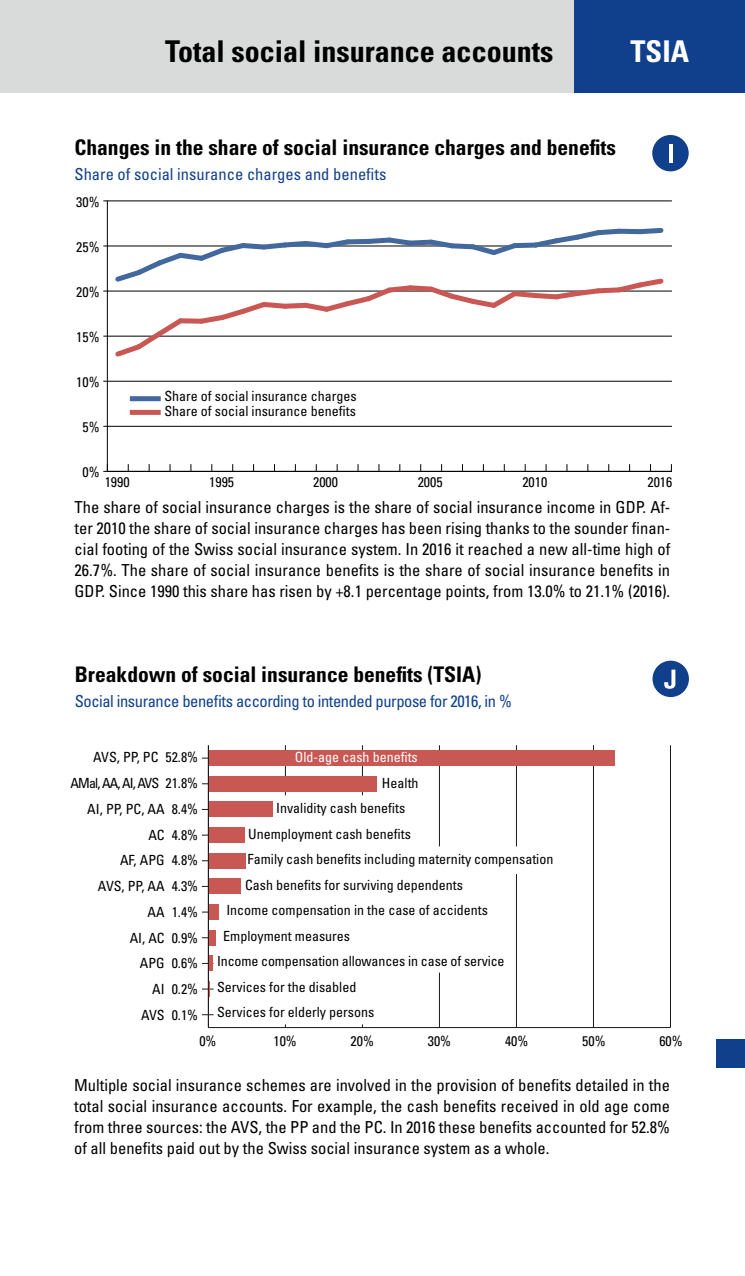
<style>
.page{position:relative;width:745px;height:1276px;background:#fff}
.page>*{position:absolute;margin:0;border:0;box-sizing:border-box;transform-origin:0 0}
._01_Titel_oben_recht{font:700 condensed 30px "Univers";color:#000}
.t1{font:700 condensed 30px "Univers";color:#fff}
._06_Titel_ohne_Einzu{font:700 condensed 21.5px "Univers";color:#000}
._00_Lauftext{font:condensed 16.5px/21px "Univers";color:#000;text-align:justify}
._10_Untertitel_blau{font:condensed 16.5px "Univers";letter-spacing:-.025em;color:#10408b}
._05_Titel_mit_Einzug{font:condensed 16.5px "Univers";color:#10408b}
._11_Fussnoten{font:condensed 14px "Univers";color:#000}
._13_Legenden{font:condensed 14px "Univers";color:#000}
._00_Lauftext-2{font:condensed 14px "Univers";color:#000}
._11_Fussnoten-2{font:condensed 14px "Univers";color:#fff}
._11_Fussnoten-3{font:condensed 14px "Univers";letter-spacing:-.06em;color:#000}
</style>
<div class="page">
<div style="left:0;top:0;width:744px;height:92px;background:#d9dada"></div>
<div style="left:716px;top:1039px;width:28px;height:28px;background:#10408b"></div>
<div style="left:574px;top:0;width:170px;height:92px;background:#10408b"></div>
<hr style="left:107px;top:201px;width:1px;height:270px;background:#000">
<hr style="left:104px;top:471px;width:567px;height:1px;background:#000">
<hr style="left:104px;top:426px;width:567px;height:1px;background:#000">
<hr style="left:104px;top:381px;width:567px;height:1px;background:#000">
<hr style="left:104px;top:336px;width:567px;height:1px;background:#000">
<hr style="left:104px;top:291px;width:567px;height:1px;background:#000">
<hr style="left:104px;top:245px;width:567px;height:1px;background:#000">
<hr style="left:104px;top:200px;width:567px;height:1px;background:#000">
<svg style="left:111px;top:227px;width:555px;height:130px"></svg>
<div style="left:132px;top:396px;width:26px;height:5px;background:#43689d"></div>
<div style="left:132px;top:410px;width:26px;height:5px;background:#c95753"></div>
<hr style="left:208px;top:1027px;width:462px;height:1px;background:#1b181c">
<hr style="left:285px;top:745px;width:1px;height:282px;background:#1b181c">
<hr style="left:362px;top:745px;width:1px;height:282px;background:#1b181c">
<hr style="left:438px;top:745px;width:1px;height:282px;background:#1b181c">
<hr style="left:515px;top:745px;width:1px;height:282px;background:#1b181c">
<hr style="left:592px;top:745px;width:1px;height:282px;background:#1b181c">
<hr style="left:669px;top:745px;width:1px;height:282px;background:#1b181c">
<div style="left:208px;top:750px;width:406px;height:16px;background:#c75853"></div>
<div style="left:208px;top:776px;width:168px;height:15px;background:#c75853"></div>
<div style="left:208px;top:801px;width:65px;height:16px;background:#c75853"></div>
<div style="left:208px;top:827px;width:37px;height:16px;background:#c75853"></div>
<div style="left:208px;top:853px;width:37px;height:15px;background:#c75853"></div>
<div style="left:208px;top:878px;width:33px;height:16px;background:#c75853"></div>
<div style="left:208px;top:904px;width:11px;height:15px;background:#c75853"></div>
<div style="left:208px;top:930px;width:7px;height:15px;background:#c75853"></div>
<div style="left:208px;top:955px;width:5px;height:16px;background:#c75853"></div>
<svg style="left:202px;top:981px;width:11px;height:15px"></svg>
<svg style="left:202px;top:1007px;width:11px;height:15px"></svg>
<hr style="left:208px;top:745px;width:1px;height:282px;background:#1b181c">
<svg style="left:217px;top:772px;width:300px;height:252px"></svg>
<div style="left:651px;top:135px;width:37px;height:36px;background:#10408b;border-radius:50%"></div>
<svg style="left:669px;top:144px;width:3px;height:19px"></svg>
<div style="left:652px;top:660px;width:36px;height:37px;background:#10408b;border-radius:50%"></div>
<svg style="left:664px;top:669px;width:11px;height:20px"></svg>
<p class="_01_Titel_oben_recht" style="left:165px;top:33px;width:389px">Total social insurance accounts</p>
<p class="t1" style="left:630px;top:33px;width:60px">TSIA</p>
<p class="_06_Titel_ohne_Einzu" style="left:74px;top:134px;width:543px">Changes in the share of social insurance charges and benefits</p>
<p class="_05_Titel_mit_Einzug" style="left:74px;top:164px;width:313px">Share of social insurance charges and benefits</p>
<p class="_13_Legenden" style="left:76px;top:193px;width:25px">30%</p>
<p class="_13_Legenden" style="left:76px;top:238px;width:25px">25%</p>
<p class="_13_Legenden" style="left:76px;top:283px;width:25px">20%</p>
<p class="_13_Legenden" style="left:76px;top:328px;width:25px">15%</p>
<p class="_13_Legenden" style="left:76px;top:373px;width:25px">10%</p>
<p class="_13_Legenden" style="left:82px;top:418px;width:19px">5%</p>
<p class="_13_Legenden" style="left:82px;top:463px;width:19px">0%</p>
<p class="_00_Lauftext-2" style="left:164px;top:387px;width:194px">Share of social insurance charges</p>
<p class="_00_Lauftext-2" style="left:164px;top:402px;width:193px">Share of social insurance benefits</p>
<p class="_13_Legenden" style="left:105px;top:473px;width:26px">1990</p>
<p class="_13_Legenden" style="left:209px;top:473px;width:26px">1995</p>
<p class="_13_Legenden" style="left:313px;top:473px;width:26px">2000</p>
<p class="_13_Legenden" style="left:417px;top:473px;width:26px">2005</p>
<p class="_13_Legenden" style="left:522px;top:473px;width:26px">2010</p>
<p class="_13_Legenden" style="left:647px;top:473px;width:26px">2016</p>
<p class="_00_Lauftext" style="left:74px;top:496px;width:597px">The share of social insurance charges is the share of social insurance income in GDP. Af&shy;ter 2010 the share of social insurance charges has been rising thanks to the sounder finan&shy;cial footing of the Swiss social insurance system. In 2016 it reached a new all-time high of 26.7%. The share of social insurance benefits is the share of social insurance benefits in GDP. Since 1990 this share has risen by +8.1 percentage points, from 13.0% to 21.1% (2016).</p>
<p class="_06_Titel_ohne_Einzu" style="left:75px;top:661px;width:408px">Breakdown of social insurance benefits (TSIA)</p>
<p class="_10_Untertitel_blau" style="left:75px;top:690px;width:438px">Social insurance benefits according to intended purpose for 2016, in %</p>
<p class="_11_Fussnoten" style="left:93px;top:748px;width:106px">AVS, PP, PC 52.8%</p>
<p class="_11_Fussnoten-3" style="left:70px;top:774px;width:129px">AMal, AA, AI, AVS 21.8%</p>
<p class="_11_Fussnoten" style="left:87px;top:800px;width:112px">AI, PP, PC, AA 8.4%</p>
<p class="_11_Fussnoten" style="left:148px;top:826px;width:51px">AC 4.8%</p>
<p class="_11_Fussnoten" style="left:120px;top:851px;width:80px">AF, APG 4.8%</p>
<p class="_11_Fussnoten" style="left:98px;top:877px;width:102px">AVS, PP, AA 4.3%</p>
<p class="_11_Fussnoten" style="left:147px;top:903px;width:52px">AA 1.4%</p>
<p class="_11_Fussnoten" style="left:130px;top:929px;width:70px">AI, AC 0.9%</p>
<p class="_11_Fussnoten" style="left:140px;top:954px;width:60px">APG 0.6%</p>
<p class="_11_Fussnoten" style="left:152px;top:980px;width:47px">AI 0.2%</p>
<p class="_11_Fussnoten" style="left:141px;top:1006px;width:59px">AVS 0.1%</p>
<p class="_11_Fussnoten-2" style="left:295px;top:748px;width:124px">Old-age cash benefits</p>
<p class="_11_Fussnoten" style="left:382px;top:774px;width:38px">Health</p>
<p class="_11_Fussnoten" style="left:276px;top:799px;width:131px">Invalidity cash benefits</p>
<p class="_11_Fussnoten" style="left:248px;top:825px;width:164px">Unemployment cash benefits</p>
<p class="_11_Fussnoten" style="left:247px;top:850px;width:307px">Family cash benefits including maternity compensation</p>
<p class="_11_Fussnoten" style="left:245px;top:876px;width:219px">Cash benefits for surviving dependents</p>
<p class="_11_Fussnoten" style="left:226px;top:901px;width:263px">Income compensation in the case of accidents</p>
<p class="_11_Fussnoten" style="left:223px;top:927px;width:128px">Employment measures</p>
<p class="_11_Fussnoten" style="left:217px;top:952px;width:289px">Income compensation allowances in case of service</p>
<p class="_11_Fussnoten" style="left:217px;top:978px;width:141px">Services for the disabled</p>
<p class="_11_Fussnoten" style="left:217px;top:1003px;width:159px">Services for elderly persons</p>
<p class="_13_Legenden" style="left:199px;top:1032px;width:19px">0%</p>
<p class="_13_Legenden" style="left:273px;top:1032px;width:25px">10%</p>
<p class="_13_Legenden" style="left:350px;top:1032px;width:25px">20%</p>
<p class="_13_Legenden" style="left:427px;top:1032px;width:25px">30%</p>
<p class="_13_Legenden" style="left:504px;top:1032px;width:25px">40%</p>
<p class="_13_Legenden" style="left:582px;top:1032px;width:25px">50%</p>
<p class="_13_Legenden" style="left:659px;top:1032px;width:25px">60%</p>
<p class="_00_Lauftext" style="left:74px;top:1074px;width:597px">Multiple social insurance schemes are involved in the provision of benefits detailed in the total social insurance accounts. For example, the cash benefits received in old age come from three sources: the AVS, the PP and the PC. In 2016 these benefits accounted for 52.8% of all benefits paid out by the Swiss social insurance system as a whole.</p>
</div>
